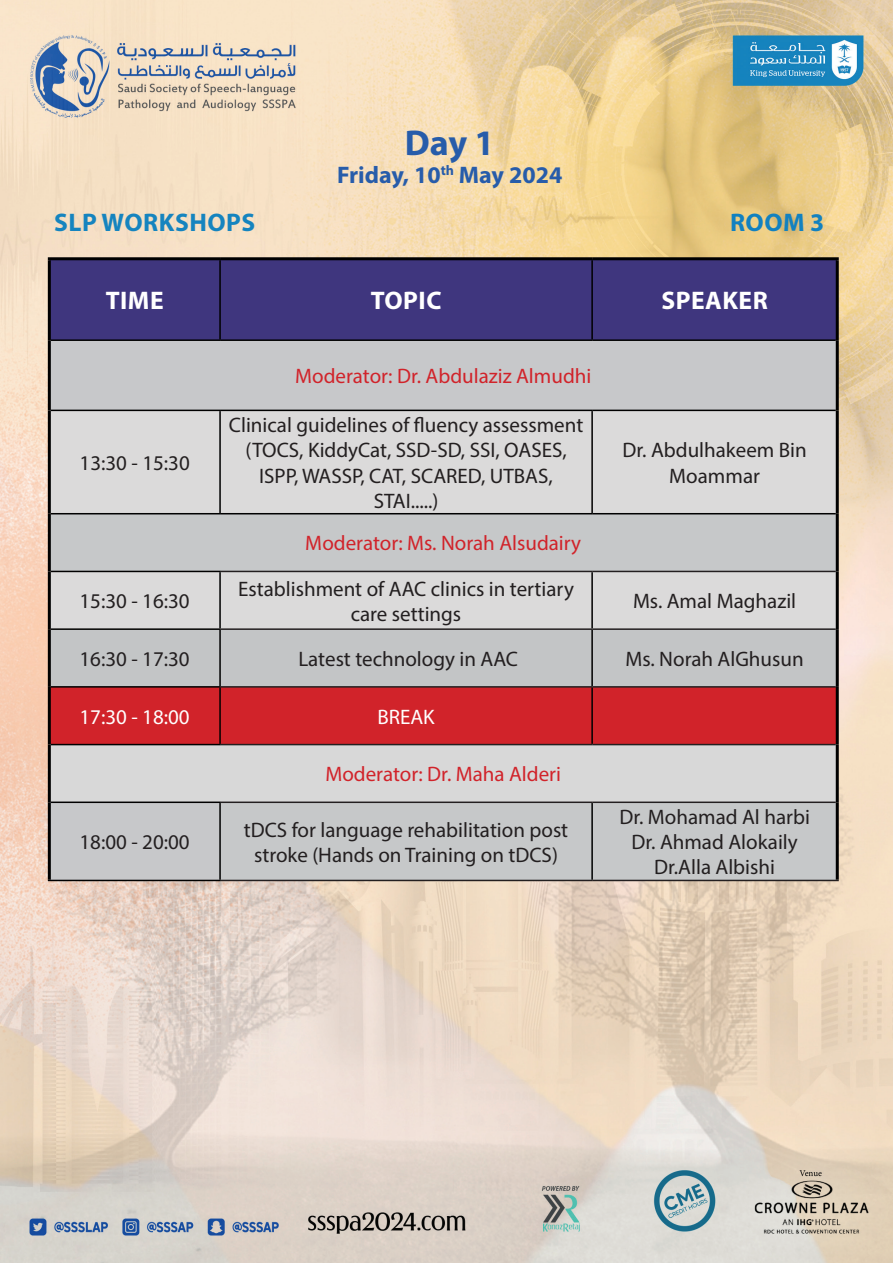
<style>
.page{position:relative;width:893px;height:1263px;background:#fff}
.page>*{position:absolute;margin:0;border:0;box-sizing:border-box;transform-origin:0 0}
.t1{font:700 36px "Myriad Pro";color:#275caa}
.t2{font:700 25.5px "Myriad Pro";letter-spacing:.02em;color:#fff}
.t3{font:700 25.5px "Myriad Pro";letter-spacing:.02em;color:#1584bf}
.t4{font:700 25.5px "Myriad Pro";color:#1281c0}
.t5{font:700 24px "Myriad Pro";color:#275caa}
.t6{font:21px/25.2px "Myriad Pro";color:#231f20;text-align:center}
.t7{font:21px "Myriad Pro";color:#d1232a}
.t8{font:21px "Myriad Pro";color:#fff}
</style>
<div class="page">
<img style="left:0;top:0;width:893px;height:1263px">
<div style="left:51px;top:260px;width:785px;height:79px;background:#3f367e"></div>
<div style="left:49px;top:340px;width:788px;height:70px;background:#c7c8ca"></div>
<div style="left:51px;top:411px;width:785px;height:102px;background:#dbdada"></div>
<div style="left:49px;top:514px;width:788px;height:57px;background:#c6c8c9"></div>
<div style="left:51px;top:572px;width:785px;height:56px;background:#dbdada"></div>
<div style="left:51px;top:630px;width:785px;height:56px;background:#c3c5c6"></div>
<div style="left:51px;top:688px;width:785px;height:56px;background:#d1232a"></div>
<div style="left:49px;top:744px;width:788px;height:58px;background:#d8d8d8"></div>
<div style="left:49px;top:802px;width:171px;height:78px;background:#c7c8ca"></div>
<div style="left:221px;top:803px;width:615px;height:77px;background:#c6c8c9"></div>
<hr style="left:48px;top:257px;width:172px;height:3px;background:#000">
<hr style="left:48px;top:260px;width:3px;height:80px;background:#000">
<hr style="left:220px;top:257px;width:372px;height:3px;background:#000">
<hr style="left:592px;top:257px;width:247px;height:3px;background:#000">
<hr style="left:836px;top:260px;width:3px;height:80px;background:#000">
<hr style="left:48px;top:340px;width:3px;height:70px;background:#000">
<hr style="left:836px;top:340px;width:3px;height:70px;background:#000">
<hr style="left:48px;top:410px;width:3px;height:104px;background:#000">
<hr style="left:836px;top:410px;width:3px;height:104px;background:#000">
<hr style="left:48px;top:514px;width:3px;height:57px;background:#000">
<hr style="left:836px;top:514px;width:3px;height:57px;background:#000">
<hr style="left:836px;top:571px;width:3px;height:58px;background:#000">
<hr style="left:48px;top:571px;width:3px;height:58px;background:#000">
<hr style="left:48px;top:629px;width:3px;height:58px;background:#000">
<hr style="left:836px;top:629px;width:3px;height:58px;background:#000">
<hr style="left:836px;top:687px;width:3px;height:57px;background:#000">
<hr style="left:48px;top:687px;width:3px;height:57px;background:#000">
<hr style="left:836px;top:744px;width:3px;height:58px;background:#000">
<hr style="left:836px;top:802px;width:3px;height:78px;background:#000">
<hr style="left:48px;top:744px;width:3px;height:58px;background:#000">
<hr style="left:48px;top:802px;width:3px;height:78px;background:#000">
<hr style="left:219px;top:260px;width:2px;height:79px;background:#000">
<hr style="left:591px;top:260px;width:2px;height:79px;background:#000">
<hr style="left:51px;top:339px;width:169px;height:2px;background:#000">
<hr style="left:220px;top:339px;width:372px;height:2px;background:#000">
<hr style="left:592px;top:339px;width:244px;height:2px;background:#000">
<hr style="left:51px;top:410px;width:169px;height:1px;background:#000">
<hr style="left:220px;top:410px;width:372px;height:1px;background:#000">
<hr style="left:219px;top:411px;width:2px;height:102px;background:#000">
<hr style="left:592px;top:410px;width:244px;height:1px;background:#000">
<hr style="left:591px;top:411px;width:2px;height:102px;background:#000">
<hr style="left:51px;top:513px;width:169px;height:1px;background:#000">
<hr style="left:220px;top:513px;width:372px;height:1px;background:#000">
<hr style="left:592px;top:513px;width:244px;height:1px;background:#000">
<hr style="left:591px;top:572px;width:2px;height:56px;background:#000">
<hr style="left:221px;top:571px;width:371px;height:1px;background:#231f20">
<hr style="left:592px;top:571px;width:244px;height:1px;background:#231f20">
<hr style="left:51px;top:571px;width:170px;height:1px;background:#000">
<hr style="left:219px;top:572px;width:2px;height:56px;background:#000">
<hr style="left:51px;top:628px;width:170px;height:2px;background:#000">
<hr style="left:221px;top:628px;width:371px;height:2px;background:#231f20">
<hr style="left:592px;top:628px;width:244px;height:2px;background:#231f20">
<hr style="left:221px;top:686px;width:371px;height:2px;background:#231f20">
<hr style="left:592px;top:686px;width:244px;height:2px;background:#231f20">
<hr style="left:219px;top:630px;width:2px;height:56px;background:#000">
<hr style="left:591px;top:630px;width:2px;height:56px;background:#000">
<hr style="left:591px;top:688px;width:2px;height:56px;background:#000">
<hr style="left:51px;top:686px;width:170px;height:2px;background:#000">
<hr style="left:219px;top:688px;width:2px;height:56px;background:#000">
<hr style="left:221px;top:744px;width:371px;height:1px;background:#231f20">
<hr style="left:592px;top:744px;width:244px;height:1px;background:#231f20">
<hr style="left:221px;top:801px;width:371px;height:2px;background:#231f20">
<hr style="left:592px;top:801px;width:244px;height:2px;background:#231f20">
<hr style="left:221px;top:880px;width:371px;height:1px;background:#231f20">
<hr style="left:592px;top:880px;width:247px;height:1px;background:#231f20">
<hr style="left:591px;top:803px;width:2px;height:77px;background:#000">
<hr style="left:51px;top:744px;width:170px;height:1px;background:#000">
<hr style="left:51px;top:801px;width:170px;height:2px;background:#000">
<hr style="left:219px;top:803px;width:2px;height:77px;background:#000">
<hr style="left:48px;top:880px;width:173px;height:1px;background:#000">
<h1 class="t1" style="left:405px;top:119px;width:91px">Day 1</h1>
<p class="t5" style="left:337px;top:160px;width:227px">Friday, 10<sup>th</sup> May 2024</p>
<p class="t3" style="left:54px;top:206px;width:203px">SLP WORKSHOPS</p>
<p class="t4" style="left:730px;top:206px;width:96px">ROOM 3</p>
<p class="t2" style="left:106px;top:284px;width:59px">TIME</p>
<p class="t2" style="left:371px;top:284px;width:72px">TOPIC</p>
<p class="t2" style="left:661px;top:284px;width:108px">SPEAKER</p>
<p class="t6" style="left:80px;top:450px;width:112px">13:30 - 15:30</p>
<p class="t6" style="left:80px;top:588px;width:112px">15:30 - 16:30</p>
<p class="t7" style="left:295px;top:363px;width:298px">Moderator: Dr. Abdulaziz Almudhi</p>
<p class="t6" style="left:229px;top:412px;width:356px">Clinical guidelines of fluency assessment (TOCS, KiddyCat, SSD-SD, SSI, OASES,<br>ISPP, WASSP, CAT, SCARED, UTBAS,<br>STAI.....)</p>
<p class="t7" style="left:305px;top:530px;width:277px">Moderator: Ms. Norah Alsudairy</p>
<p class="t6" style="left:238px;top:576px;width:337px">Establishment of AAC clinics in tertiary care settings</p>
<p class="t6" style="left:622px;top:437px;width:186px">Dr. Abdulhakeem Bin<br>Moammar</p>
<p class="t6" style="left:633px;top:588px;width:165px">Ms. Amal Maghazil</p>
<p class="t6" style="left:80px;top:646px;width:112px">16:30 - 17:30</p>
<p class="t6" style="left:298px;top:646px;width:221px">Latest technology in AAC</p>
<p class="t6" style="left:625px;top:646px;width:180px">Ms. Norah AlGhusun</p>
<p class="t8" style="left:80px;top:704px;width:112px">17:30 - 18:00</p>
<p class="t8" style="left:377px;top:704px;width:59px">BREAK</p>
<p class="t6" style="left:80px;top:829px;width:112px">18:00 - 20:00</p>
<p class="t7" style="left:325px;top:761px;width:237px">Moderator: Dr. Maha Alderi</p>
<p class="t6" style="left:244px;top:817px;width:326px">tDCS for language rehabilitation post stroke (Hands on Training on tDCS)</p>
<p class="t6" style="left:619px;top:804px;width:192px">Dr. Mohamad Al harbi<br>Dr. Ahmad Alokaily<br>Dr.Alla Albishi</p>
</div>
